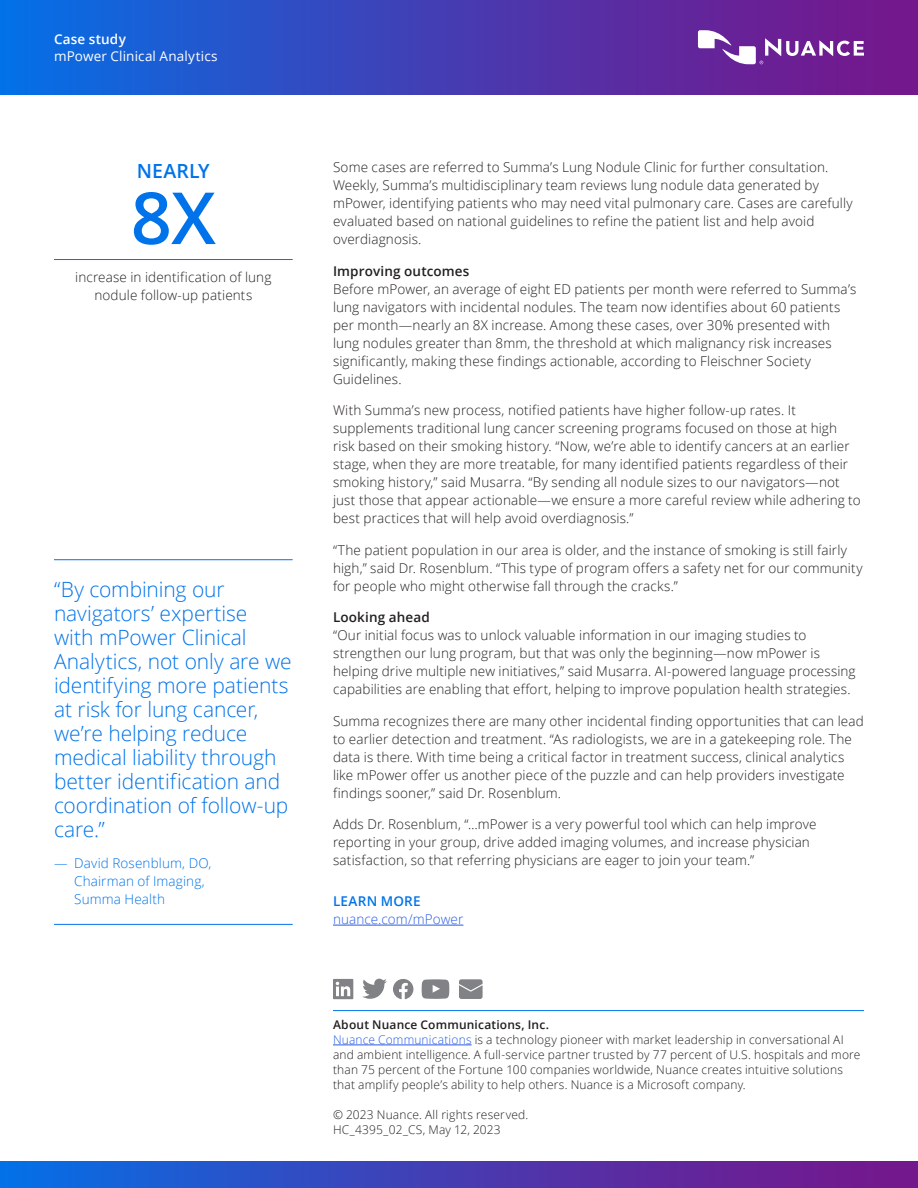
<style>
.page{position:relative;width:918px;height:1188px;background:#fff}
.page>*{position:absolute;margin:0;border:0;box-sizing:border-box;transform-origin:0 0}
.SideBar_Pull_Quote_1{font:600 72px "Open Sans";color:#0073ea}
.SideBar_Pull_Quote_1-2{font:300 21px/24px "Open Sans";letter-spacing:-.005em;color:#0073ea}
.SideBar_Pull_Quote_1-3{font:600 19.5px "Open Sans";letter-spacing:.005em;color:#0073ea}
.Body_Text_10_13{font:300 13.5px/18px "Open Sans";letter-spacing:.01em;color:#231f20}
.SideBar_Pull_Quote_1-4{font:300 13.5px/18px "Open Sans";letter-spacing:.01em;color:#231f20;text-align:center}
.SideBar_Pull_Quote_1-5{font:300 13.5px/18px "Open Sans";letter-spacing:.01em;color:#0073ea}
.Body_Text_Subhead_10{font:600 13.5px "Open Sans";letter-spacing:.01em;color:#231f20}
.t1{font:13.5px "Open Sans";letter-spacing:.01em;color:#fff}
.Body_Text_10_13-2{font:300 13.5px "Open Sans";letter-spacing:.01em;color:#285ce6}
.t2{font:600 13.5px "Open Sans";letter-spacing:.015em;color:#fff}
.Body_Text_Subhead_10-2{font:600 13.5px "Open Sans";letter-spacing:.02em;color:#0073ea}
.About_Nuance_Legal_8{font:300 12px/15px "Open Sans";letter-spacing:.015em;color:#231f20}
.About_Nuance_____Doc{font:300 12px "Open Sans";letter-spacing:.015em;color:#231f20}
.About_Nuance_SemiBol{font:600 12px "Open Sans";letter-spacing:.015em;color:#231f20}
.s1{color:#285ce6}
</style>
<div class="page">
<div style="left:0;top:1161px;width:918px;height:27px;background:linear-gradient(to right,#096ce3,#7d1085)"></div>
<div style="left:0;top:0;width:918px;height:94px;background:linear-gradient(to right,#096ce3,#7e1085)"></div>
<svg style="left:698px;top:30px;width:166px;height:34px"></svg>
<hr style="left:333px;top:925px;width:130px;height:1px;background:#285ce6">
<svg style="left:333px;top:979px;width:20px;height:20px"></svg>
<svg style="left:362px;top:979px;width:25px;height:20px"></svg>
<svg style="left:393px;top:979px;width:20px;height:20px"></svg>
<svg style="left:422px;top:979px;width:27px;height:20px"></svg>
<svg style="left:459px;top:979px;width:24px;height:20px"></svg>
<hr style="left:333px;top:1010px;width:531px;height:1px;background:#0073ea">
<hr style="left:333px;top:1045px;width:139px;height:1px;background:#285ce6">
<hr style="left:54px;top:259px;width:239px;height:1px;background:#0073ea">
<hr style="left:54px;top:559px;width:239px;height:1px;background:#0073ea">
<hr style="left:54px;top:924px;width:239px;height:1px;background:#0073ea">
<p class="t2" style="left:54px;top:30px;width:73px">Case study</p>
<p class="t1" style="left:54px;top:47px;width:165px">mPower Clinical Analytics</p>
<p class="SideBar_Pull_Quote_1-3" style="left:137px;top:158px;width:75px">NEARLY</p>
<p class="SideBar_Pull_Quote_1" style="left:131px;top:169px;width:87px">8X</p>
<p class="SideBar_Pull_Quote_1-4" style="left:75px;top:268px;width:198px">increase in identification of lung nodule follow-up patients</p>
<p class="SideBar_Pull_Quote_1-2" style="left:54px;top:577px;width:239px">“By combining our navigators’ expertise with mPower Clinical<br>Analytics, not only are we identifying more patients at risk for lung cancer, we’re helping reduce medical liability through better identification and coordination of follow-up care.”</p>
<p class="SideBar_Pull_Quote_1-5" style="left:74px;top:854px;width:139px;text-indent:-20px">— David Rosenblum, DO,<br>Chairman of Imaging,<br>Summa Health</p>
<p class="Body_Text_10_13" style="left:333px;top:158px;width:521px">Some cases are referred to Summa’s Lung Nodule Clinic for further consultation.<br>Weekly, Summa’s multidisciplinary team reviews lung nodule data generated by mPower, identifying patients who may need vital pulmonary care. Cases are carefully evaluated based on national guidelines to refine the patient list and help avoid overdiagnosis.</p>
<h2 class="Body_Text_Subhead_10" style="left:333px;top:262px;width:138px">Improving outcomes</h2>
<p class="Body_Text_10_13" style="left:333px;top:280px;width:525px">Before mPower, an average of eight ED patients per month were referred to Summa’s lung navigators with incidental nodules. The team now identifies about 60 patients per month—nearly an 8X increase. Among these cases, over 30% presented with lung nodules greater than 8mm, the threshold at which malignancy risk increases significantly, making these findings actionable, according to Fleischner Society Guidelines.</p>
<p class="Body_Text_10_13" style="left:333px;top:401px;width:529px">With Summa’s new process, notified patients have higher follow-up rates. It supplements traditional lung cancer screening programs focused on those at high risk based on their smoking history. “Now, we’re able to identify cancers at an earlier stage, when they are more treatable, for many identified patients regardless of their smoking history,” said Musarra. “By sending all nodule sizes to our navigators—not just those that appear actionable—we ensure a more careful review while adhering to best practices that will help avoid overdiagnosis.”</p>
<p class="Body_Text_10_13" style="left:333px;top:541px;width:531px">“The patient population in our area is older, and the instance of smoking is still fairly high,” said Dr. Rosenblum. “This type of program offers a safety net for our community for people who might otherwise fall through the cracks.”</p>
<h2 class="Body_Text_Subhead_10" style="left:333px;top:608px;width:98px">Looking ahead</h2>
<p class="Body_Text_10_13" style="left:333px;top:626px;width:524px">“Our initial focus was to unlock valuable information in our imaging studies to strengthen our lung program, but that was only the beginning—now mPower is helping drive multiple new initiatives,” said Musarra. AI-powered language processing capabilities are enabling that effort, helping to improve population health strategies.</p>
<p class="Body_Text_10_13" style="left:333px;top:712px;width:532px">Summa recognizes there are many other incidental finding opportunities that can lead to earlier detection and treatment. “As radiologists, we are in a gatekeeping role. The data is there. With time being a critical factor in treatment success, clinical analytics like mPower offer us another piece of the puzzle and can help providers investigate findings sooner,” said Dr. Rosenblum.</p>
<p class="Body_Text_10_13" style="left:333px;top:815px;width:485px">Adds Dr. Rosenblum, “…mPower is a very powerful tool which can help improve reporting in your group, drive added imaging volumes, and increase physician satisfaction, so that referring physicians are eager to join your team.”</p>
<h2 class="Body_Text_Subhead_10-2" style="left:333px;top:892px;width:89px">LEARN MORE</h2>
<p class="Body_Text_10_13-2" style="left:333px;top:910px;width:132px">nuance.com/mPower</p>
<p class="About_Nuance_SemiBol" style="left:333px;top:1016px;width:218px">About Nuance Communications, Inc.</p>
<p class="About_Nuance_Legal_8" style="left:333px;top:1032px;width:529px"><span class="s1">Nuance Communications</span> is a technology pioneer with market leadership in conversational AI and ambient intelligence. A full-service partner trusted by 77 percent of U.S. hospitals and more than 75 percent of the Fortune 100 companies worldwide, Nuance creates intuitive solutions that amplify people’s ability to help others. Nuance is a Microsoft company.</p>
<p class="About_Nuance_____Doc" style="left:333px;top:1106px;width:197px">© 2023 Nuance. All rights reserved.</p>
<p class="About_Nuance_____Doc" style="left:333px;top:1121px;width:169px">HC_4395_02_CS, May 12, 2023</p>
</div>
